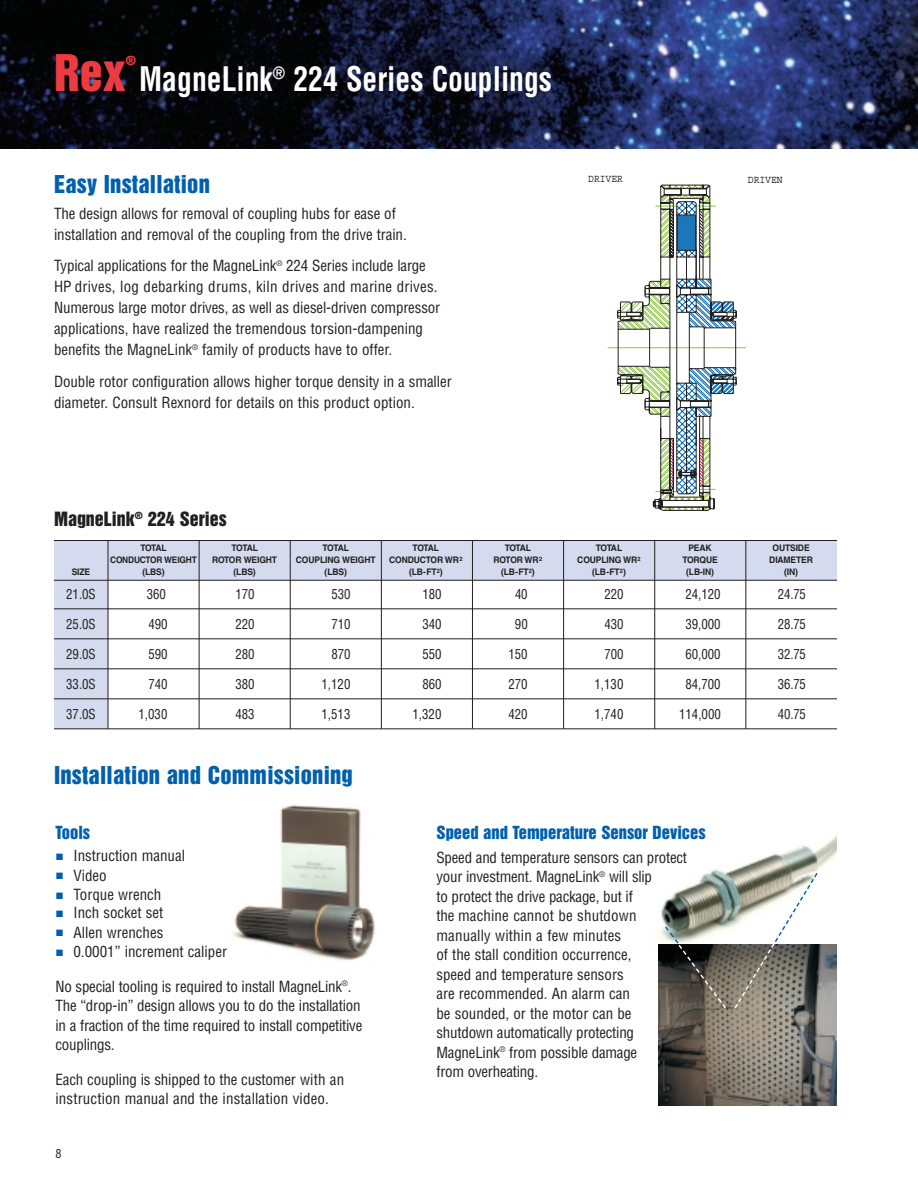
<style>
.page{position:relative;width:918px;height:1188px;background:#fff}
.page>*{position:absolute;margin:0;border:0;box-sizing:border-box;transform-origin:0 0}
.t1{font:46.2px "Helvetica Inserat";color:#ee3a41}
.t2{font:700 condensed 33px "Helvetica";color:#fff;scale:.9 1}
.t3{font:22.5px "Helvetica Inserat";letter-spacing:.01em;color:#0160ae}
.t4{font:18px "Helvetica Inserat";color:#231f20}
.t5{font:16.5px "Helvetica Inserat";color:#0160ae}
.t6{font:condensed 15px/19.5px "Helvetica";letter-spacing:-.005em;color:#231f20}
.t7{font:condensed 13.5px "Helvetica";color:#231f20;scale:.95 1}
.t8{font:condensed 12px "Helvetica";color:#231f20}
.t9{font:11.55px "Helvetica Inserat";color:#ee3a41}
.t10{font:10.8px "Courier";color:#000;scale:.9 1}
.t11{font:700 9px "Helvetica";letter-spacing:-.015em;color:#231f20;scale:.95 1}
.t12{font:700 9px "Helvetica";letter-spacing:-.015em;color:#231f20;scale:.93 1}
.s1{font-family:"European Pi Three";font-stretch:normal;color:#0160ae}
</style>
<div class="page">
<svg style="left:607px;top:184px;width:139px;height:327px"></svg>
<img style="left:0;top:0;width:918px;height:148px">
<div style="left:54px;top:579px;width:54px;height:150px;background:#d4dbee"></div>
<div style="left:54px;top:541px;width:783px;height:39px;background:#d4dbee"></div>
<hr style="left:54px;top:540px;width:783px;height:1px;background:#231f20">
<hr style="left:54px;top:580px;width:783px;height:1px;background:#231f20">
<hr style="left:54px;top:608px;width:783px;height:1px;background:#231f20">
<hr style="left:54px;top:638px;width:783px;height:1px;background:#231f20">
<hr style="left:54px;top:668px;width:783px;height:1px;background:#231f20">
<hr style="left:54px;top:698px;width:783px;height:1px;background:#231f20">
<hr style="left:54px;top:728px;width:783px;height:1px;background:#231f20">
<hr style="left:108px;top:540px;width:1px;height:189px;background:#231f20">
<hr style="left:199px;top:540px;width:1px;height:189px;background:#231f20">
<hr style="left:290px;top:540px;width:1px;height:189px;background:#231f20">
<hr style="left:381px;top:540px;width:1px;height:189px;background:#231f20">
<hr style="left:472px;top:540px;width:1px;height:188px;background:#231f20">
<hr style="left:563px;top:540px;width:1px;height:189px;background:#231f20">
<hr style="left:654px;top:540px;width:1px;height:189px;background:#231f20">
<hr style="left:745px;top:540px;width:1px;height:189px;background:#231f20">
<img style="left:232px;top:804px;width:143px;height:157px">
<img style="left:658px;top:835px;width:179px;height:105px">
<img style="left:658px;top:944px;width:179px;height:161px">
<svg style="left:733px;top:871px;width:86px;height:139px"></svg>
<svg style="left:664px;top:925px;width:63px;height:85px;background:#64625b"></svg>
<h1 class="t1" style="left:54px;top:54px;width:73px">Rex</h1>
<p class="t9" style="left:126px;top:56px;width:12px">®</p>
<h2 class="t2" style="left:139px;top:66px;width:460px">MagneLink<sup>®</sup> 224 Series Couplings</h2>
<h3 class="t3" style="left:54px;top:175px;width:158px">Easy Installation</h3>
<p class="t6" style="left:54px;top:204px;width:354px;line-height:21px">The design allows for removal of coupling hubs for ease of installation and removal of the coupling from the drive train.</p>
<p class="t6" style="left:54px;top:257px;width:388px;line-height:21px">Typical applications for the MagneLink<sup>®</sup> 224 Series include large HP drives, log debarking drums, kiln drives and marine drives.<br>Numerous large motor drives, as well as diesel-driven compressor applications, have realized the tremendous torsion-dampening benefits the MagneLink<sup>®</sup> family of products have to offer.</p>
<p class="t6" style="left:54px;top:372px;width:399px;line-height:21px">Double rotor configuration allows higher torque density in a smaller diameter. Consult Rexnord for details on this product option.</p>
<p class="t10" style="left:588px;top:176px;width:40px">DRIVER</p>
<p class="t10" style="left:748px;top:176px;width:40px">DRIVEN</p>
<p class="t4" style="left:54px;top:511px;width:174px">MagneLink<sup>®</sup> 224 Series</p>
<p class="t11" style="left:140px;top:545px;width:29px">TOTAL</p>
<p class="t11" style="left:231px;top:545px;width:29px">TOTAL</p>
<p class="t11" style="left:323px;top:545px;width:29px">TOTAL</p>
<p class="t11" style="left:413px;top:545px;width:29px">TOTAL</p>
<p class="t11" style="left:505px;top:545px;width:29px">TOTAL</p>
<p class="t11" style="left:596px;top:545px;width:29px">TOTAL</p>
<p class="t11" style="left:688px;top:545px;width:26px">PEAK</p>
<p class="t11" style="left:773px;top:545px;width:41px">OUTSIDE</p>
<p class="t12" style="left:110px;top:557px;width:95px">CONDUCTOR WEIGHT</p>
<p class="t11" style="left:212px;top:557px;width:70px">ROTOR WEIGHT</p>
<p class="t11" style="left:296px;top:557px;width:85px">COUPLING WEIGHT</p>
<p class="t11" style="left:389px;top:557px;width:79px">CONDUCTOR WR<sup>2</sup></p>
<p class="t11" style="left:494px;top:557px;width:53px">ROTOR WR<sup>2</sup></p>
<p class="t11" style="left:577px;top:557px;width:68px">COUPLING WR<sup>2</sup></p>
<p class="t11" style="left:682px;top:557px;width:39px">TORQUE</p>
<p class="t11" style="left:769px;top:557px;width:47px">DIAMETER</p>
<p class="t11" style="left:72px;top:569px;width:21px">SIZE</p>
<p class="t11" style="left:142px;top:569px;width:25px">(LBS)</p>
<p class="t11" style="left:234px;top:569px;width:25px">(LBS)</p>
<p class="t11" style="left:325px;top:569px;width:25px">(LBS)</p>
<p class="t11" style="left:409px;top:569px;width:37px">(LB-FT<sup>2</sup>)</p>
<p class="t11" style="left:501px;top:569px;width:37px">(LB-FT<sup>2</sup>)</p>
<p class="t11" style="left:592px;top:569px;width:37px">(LB-FT<sup>2</sup>)</p>
<p class="t11" style="left:686px;top:569px;width:31px">(LB-IN)</p>
<p class="t11" style="left:784px;top:569px;width:16px">(IN)</p>
<p class="t7" style="left:66px;top:589px;width:33px">21.0S</p>
<p class="t7" style="left:147px;top:589px;width:21px">360</p>
<p class="t7" style="left:235px;top:589px;width:22px">170</p>
<p class="t7" style="left:332px;top:589px;width:21px">530</p>
<p class="t7" style="left:423px;top:589px;width:21px">180</p>
<p class="t7" style="left:515px;top:589px;width:15px">40</p>
<p class="t7" style="left:605px;top:589px;width:21px">220</p>
<p class="t7" style="left:685px;top:589px;width:39px">24,120</p>
<p class="t7" style="left:778px;top:589px;width:31px">24.75</p>
<p class="t7" style="left:66px;top:619px;width:33px">25.0S</p>
<p class="t7" style="left:148px;top:619px;width:22px">490</p>
<p class="t7" style="left:235px;top:619px;width:22px">220</p>
<p class="t7" style="left:331px;top:619px;width:22px">710</p>
<p class="t7" style="left:422px;top:619px;width:22px">340</p>
<p class="t7" style="left:515px;top:619px;width:15px">90</p>
<p class="t7" style="left:604px;top:619px;width:22px">430</p>
<p class="t7" style="left:685px;top:619px;width:39px">39,000</p>
<p class="t7" style="left:778px;top:619px;width:31px">28.75</p>
<p class="t7" style="left:66px;top:649px;width:33px">29.0S</p>
<p class="t7" style="left:148px;top:649px;width:22px">590</p>
<p class="t7" style="left:235px;top:649px;width:22px">280</p>
<p class="t7" style="left:331px;top:649px;width:22px">870</p>
<p class="t7" style="left:422px;top:649px;width:22px">550</p>
<p class="t7" style="left:508px;top:649px;width:22px">150</p>
<p class="t7" style="left:604px;top:649px;width:22px">700</p>
<p class="t7" style="left:685px;top:649px;width:39px">60,000</p>
<p class="t7" style="left:778px;top:649px;width:31px">32.75</p>
<p class="t7" style="left:66px;top:679px;width:33px">33.0S</p>
<p class="t7" style="left:148px;top:679px;width:22px">740</p>
<p class="t7" style="left:235px;top:679px;width:22px">380</p>
<p class="t7" style="left:322px;top:679px;width:32px">1,120</p>
<p class="t7" style="left:422px;top:679px;width:22px">860</p>
<p class="t7" style="left:508px;top:679px;width:22px">270</p>
<p class="t7" style="left:595px;top:679px;width:32px">1,130</p>
<p class="t7" style="left:685px;top:679px;width:39px">84,700</p>
<p class="t7" style="left:778px;top:679px;width:31px">36.75</p>
<p class="t7" style="left:66px;top:709px;width:33px">37.0S</p>
<p class="t7" style="left:139px;top:709px;width:32px">1,030</p>
<p class="t7" style="left:235px;top:709px;width:22px">483</p>
<p class="t7" style="left:322px;top:709px;width:32px">1,513</p>
<p class="t7" style="left:413px;top:709px;width:32px">1,320</p>
<p class="t7" style="left:508px;top:709px;width:22px">420</p>
<p class="t7" style="left:595px;top:709px;width:32px">1,740</p>
<p class="t7" style="left:679px;top:709px;width:45px">114,000</p>
<p class="t7" style="left:778px;top:709px;width:31px">40.75</p>
<h3 class="t3" style="left:54px;top:766px;width:300px">Installation and Commissioning</h3>
<p class="t5" style="left:55px;top:826px;width:36px">Tools</p>
<p class="t6" style="left:55px;top:847px;width:131px"><span class="s1">-</span> Instruction manual</p>
<p class="t6" style="left:55px;top:867px;width:53px"><span class="s1">-</span> Video</p>
<p class="t6" style="left:55px;top:886px;width:107px"><span class="s1">-</span> Torque wrench</p>
<p class="t6" style="left:55px;top:904px;width:109px"><span class="s1">-</span> Inch socket set</p>
<p class="t6" style="left:55px;top:924px;width:109px"><span class="s1">-</span> Allen wrenches</p>
<p class="t6" style="left:55px;top:943px;width:173px"><span class="s1">-</span> 0.0001” increment caliper</p>
<p class="t6" style="left:55px;top:978px;width:308px">No special tooling is required to install MagneLink<sup>®</sup>.<br>The “drop-in” design allows you to do the installation in a fraction of the time required to install competitive couplings.</p>
<p class="t6" style="left:56px;top:1071px;width:290px">Each coupling is shipped to the customer with an instruction manual and the installation video.</p>
<p class="t8" style="left:56px;top:1149px;width:7px">8</p>
<p class="t5" style="left:436px;top:826px;width:271px">Speed and Temperature Sensor Devices</p>
<p class="t6" style="left:436px;top:849px;width:252px">Speed and temperature sensors can protect your investment. MagneLink<sup>®</sup> will slip<br>to protect the drive package, but if<br>the machine cannot be shutdown manually within a few minutes<br>of the stall condition occurrence,<br>speed and temperature sensors<br>are recommended. An alarm can<br>be sounded, or the motor can be shutdown automatically protecting<br>MagneLink<sup>®</sup> from possible damage<br>from overheating.</p>
</div>
